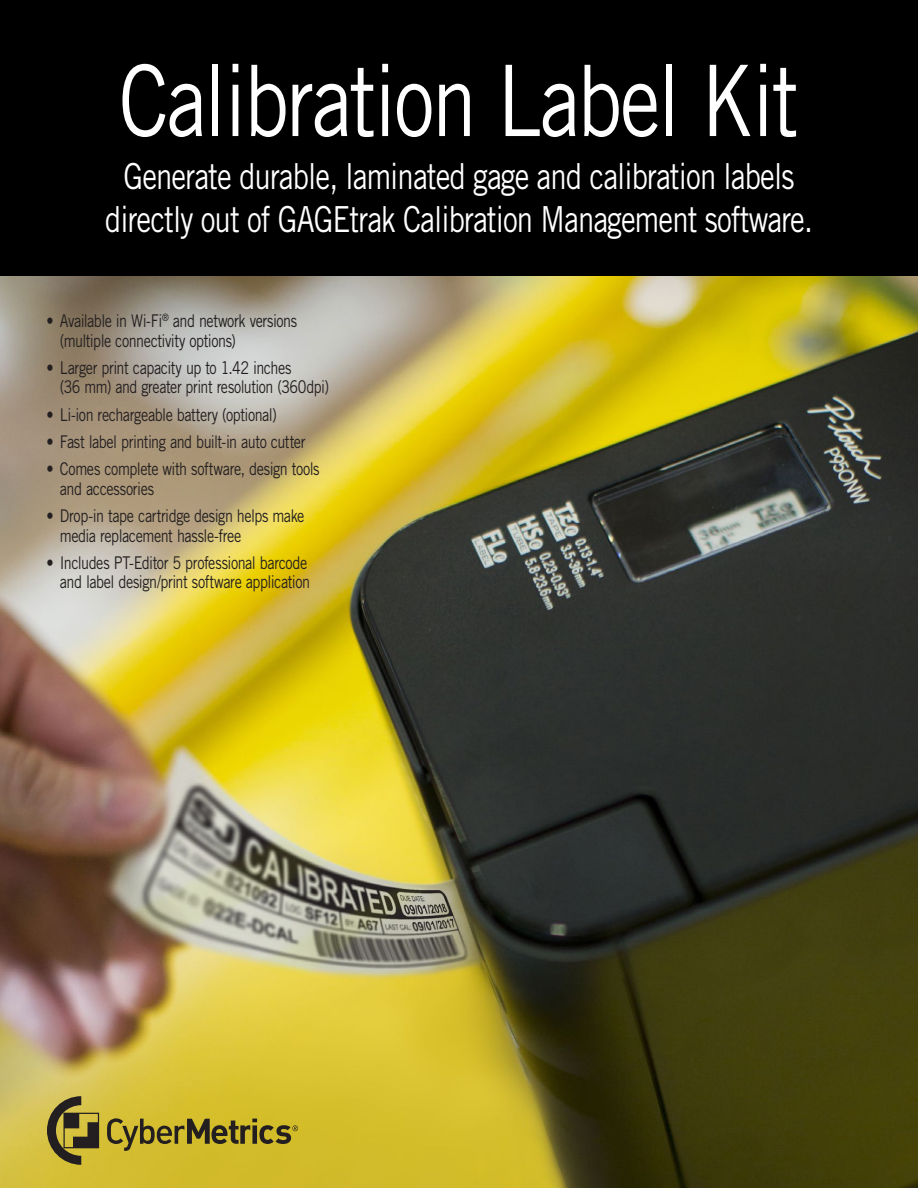
<style>
.page{position:relative;width:918px;height:1188px;background:#fff}
.page>*{position:absolute;margin:0;border:0;box-sizing:border-box;transform-origin:0 0}
.t1{font:98.7px "Trade Gothic LT Std";letter-spacing:-.03em;color:#fff;scale:.82 1}
.t2{font:35.85px "Trade Gothic LT Std";letter-spacing:-.03em;color:#fff;scale:.82 1}
.t3{font:17.55px/19.5px "Trade Gothic LT Std";letter-spacing:-.03em;color:#231f20;scale:.82 1}
</style>
<div class="page">
<img style="left:0;top:275px;width:918px;height:913px">
<div style="left:0;top:0;width:918px;height:275px;background:#000001"></div>
<svg style="left:47px;top:1096px;width:52px;height:69px;background:#857833"></svg>
<svg style="left:107px;top:1118px;width:191px;height:33px;background:#9c8b28"></svg>
<p class="t1" style="left:119px;top:41px;width:831px">Calibration Label Kit</p>
<p class="t2" style="left:124px;top:155px;width:820px">Generate durable, laminated gage and calibration labels</p>
<p class="t2" style="left:105px;top:198px;width:865px">directly out of GAGEtrak Calibration Management software.</p>
<p class="t3" style="left:60px;top:311px;width:291px;text-indent:-14px">• Available in Wi-Fi<sup>®</sup> and network versions (multiple connectivity options)</p>
<p class="t3" style="left:60px;top:358px;width:330px;text-indent:-14px">• Larger print capacity up to 1.42 inches<br>(36 mm) and greater print resolution (360dpi)</p>
<p class="t3" style="left:46px;top:404px;width:283px">• Li-ion rechargeable battery (optional)</p>
<p class="t3" style="left:46px;top:432px;width:318px">• Fast label printing and built-in auto cutter</p>
<p class="t3" style="left:60px;top:459px;width:318px;text-indent:-14px">• Comes complete with software, design tools and accessories</p>
<p class="t3" style="left:60px;top:506px;width:300px;text-indent:-14px">• Drop-in tape cartridge design helps make media replacement hassle-free</p>
<p class="t3" style="left:46px;top:553px;width:323px;text-align:right">• Includes PT-Editor 5 professional barcode and label design/print software application</p>
</div>
